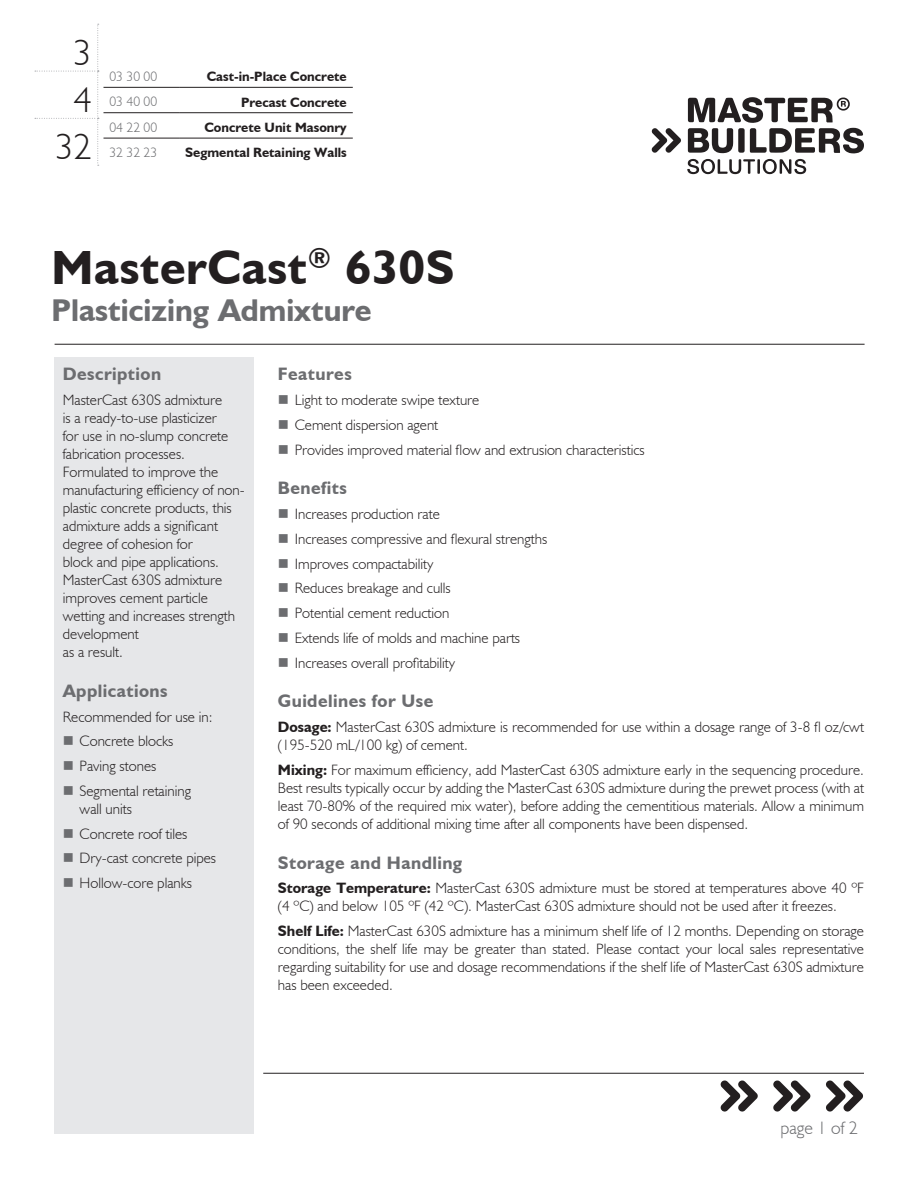
<style>
.page{position:relative;width:918px;height:1188px;background:#fff}
.page>*{position:absolute;margin:0;border:0;box-sizing:border-box;transform-origin:0 0}
.Product_Name{font:700 48px "Humanist 521 BT";letter-spacing:.015em;color:#231f20}
.Large_Numbers_-_Left{font:300 36px "Humanist 521 BT";color:#231f20}
.Gray_Descriptor_Subh{font:700 31.5px "Humanist 521 BT";color:#6c6d70}
.Section_Header{font:700 18px "Humanist 521 BT";letter-spacing:.025em;color:#6c6d70}
.Page_x_of_x{font:300 18px "Humanist 521 BT";color:#6c6d70}
.Body_with_BOLD_INTRO{font:300 15px/18px "Humanist 521 BT";color:#231f20}
.Pg__1_Left_Column_Bo{font:300 15px/18px "Humanist 521 BT";color:#231f20}
.Body{font:300 15px "Humanist 521 BT";color:#231f20}
.Bold_Description_-_R{font:700 13.5px "Humanist 521 BT";color:#231f20}
.Middle_Numbers_-_Gra{font:300 13.5px "Humanist 521 BT";color:#6c6d70}
.s1{font-weight:700}
</style>
<div class="page">
<hr style="left:55px;top:344px;width:810px;height:1px;background:#231f20">
<div style="left:54px;top:358px;width:200px;height:776px;background:#e6e7e9"></div>
<svg style="left:35px;top:24px;width:64px;height:142px"></svg>
<hr style="left:104px;top:87px;width:75px;height:1px;background:#231f20">
<hr style="left:179px;top:87px;width:174px;height:1px;background:#231f20">
<hr style="left:104px;top:112px;width:75px;height:1px;background:#231f20">
<hr style="left:179px;top:112px;width:174px;height:1px;background:#231f20">
<hr style="left:104px;top:138px;width:75px;height:1px;background:#231f20">
<hr style="left:179px;top:138px;width:174px;height:1px;background:#231f20">
<svg style="left:687px;top:159px;width:119px;height:15px"></svg>
<svg style="left:652px;top:128px;width:29px;height:25px"></svg>
<svg style="left:688px;top:97px;width:176px;height:56px"></svg>
<hr style="left:263px;top:1073px;width:601px;height:1px;background:#231f20">
<svg style="left:721px;top:1081px;width:37px;height:31px"></svg>
<svg style="left:773px;top:1081px;width:37px;height:31px"></svg>
<svg style="left:826px;top:1081px;width:37px;height:31px"></svg>
<p class="Large_Numbers_-_Left" style="left:74px;top:30px;width:20px">3</p>
<p class="Large_Numbers_-_Left" style="left:74px;top:78px;width:20px">4</p>
<p class="Large_Numbers_-_Left" style="left:55px;top:125px;width:38px">32</p>
<p class="Middle_Numbers_-_Gra" style="left:110px;top:68px;width:49px">03 30 00</p>
<p class="Bold_Description_-_R" style="left:207px;top:68px;width:142px">Cast-in-Place Concrete</p>
<p class="Middle_Numbers_-_Gra" style="left:110px;top:94px;width:49px">03 40 00</p>
<p class="Bold_Description_-_R" style="left:241px;top:94px;width:107px">Precast Concrete</p>
<p class="Middle_Numbers_-_Gra" style="left:110px;top:119px;width:49px">04 22 00</p>
<p class="Bold_Description_-_R" style="left:204px;top:119px;width:144px">Concrete Unit Masonry</p>
<p class="Middle_Numbers_-_Gra" style="left:110px;top:144px;width:49px">32 32 23</p>
<p class="Bold_Description_-_R" style="left:185px;top:144px;width:163px">Segmental Retaining Walls</p>
<p class="Product_Name" style="left:52px;top:237px;width:404px">MasterCast<sup>®</sup> 630S</p>
<p class="Gray_Descriptor_Subh" style="left:52px;top:291px;width:322px">Plasticizing Admixture</p>
<p class="Section_Header" style="left:63px;top:363px;width:100px">Description</p>
<p class="Pg__1_Left_Column_Bo" style="left:63px;top:391px;width:183px">MasterCast 630S admixture<br>is a ready-to-use plasticizer<br>for use in no-slump concrete fabrication processes.<br>Formulated to improve the manufacturing efficiency of non&shy;plastic concrete products, this admixture adds a significant degree of cohesion for<br>block and pipe applications.<br>MasterCast 630S admixture improves cement particle wetting and increases strength development<br>as a result.</p>
<p class="Section_Header" style="left:63px;top:680px;width:106px">Applications</p>
<p class="Body" style="left:63px;top:707px;width:151px">Recommended for use in:</p>
<p class="Pg__1_Left_Column_Bo" style="left:80px;top:732px;width:95px">Concrete blocks</p>
<p class="Pg__1_Left_Column_Bo" style="left:80px;top:757px;width:78px">Paving stones</p>
<p class="Pg__1_Left_Column_Bo" style="left:80px;top:782px;width:113px">Segmental retaining wall units</p>
<p class="Pg__1_Left_Column_Bo" style="left:80px;top:824px;width:109px">Concrete roof tiles</p>
<p class="Pg__1_Left_Column_Bo" style="left:80px;top:849px;width:138px">Dry-cast concrete pipes</p>
<p class="Pg__1_Left_Column_Bo" style="left:80px;top:874px;width:114px">Hollow-core planks</p>
<p class="Section_Header" style="left:278px;top:363px;width:75px">Features</p>
<p class="Pg__1_Left_Column_Bo" style="left:295px;top:391px;width:186px">Light to moderate swipe texture</p>
<p class="Pg__1_Left_Column_Bo" style="left:295px;top:416px;width:145px">Cement dispersion agent</p>
<p class="Pg__1_Left_Column_Bo" style="left:295px;top:440px;width:351px">Provides improved material flow and extrusion characteristics</p>
<p class="Section_Header" style="left:278px;top:477px;width:70px">Benefits</p>
<p class="Pg__1_Left_Column_Bo" style="left:295px;top:505px;width:147px">Increases production rate</p>
<p class="Pg__1_Left_Column_Bo" style="left:295px;top:530px;width:254px">Increases compressive and flexural strengths</p>
<p class="Pg__1_Left_Column_Bo" style="left:295px;top:554px;width:140px">Improves compactability</p>
<p class="Pg__1_Left_Column_Bo" style="left:295px;top:579px;width:158px">Reduces breakage and culls</p>
<p class="Pg__1_Left_Column_Bo" style="left:295px;top:604px;width:156px">Potential cement reduction</p>
<p class="Pg__1_Left_Column_Bo" style="left:295px;top:629px;width:227px">Extends life of molds and machine parts</p>
<p class="Pg__1_Left_Column_Bo" style="left:295px;top:653px;width:162px">Increases overall profitability</p>
<p class="Section_Header" style="left:278px;top:690px;width:157px">Guidelines for Use</p>
<p class="Body_with_BOLD_INTRO" style="left:278px;top:718px;width:588px"><span class="s1">Dosage:</span> MasterCast 630S admixture is recommended for use within a dosage range of 3-8 fl oz/cwt (195-520 mL/100 kg) of cement.</p>
<p class="Body_with_BOLD_INTRO" style="left:278px;top:761px;width:588px;text-align:justify"><span class="s1">Mixing:</span> For maximum efficiency, add MasterCast 630S admixture early in the sequencing procedure.<br>Best results typically occur by adding the MasterCast 630S admixture during the prewet process (with at least 70-80% of the required mix water), before adding the cementitious materials. Allow a minimum of 90 seconds of additional mixing time after all components have been dispensed.</p>
<p class="Section_Header" style="left:278px;top:851px;width:186px">Storage and Handling</p>
<p class="Body_with_BOLD_INTRO" style="left:278px;top:879px;width:588px"><span class="s1">Storage Temperature:</span> MasterCast 630S admixture must be stored at temperatures above 40 ºF (4 ºC) and below 105 ºF (42 ºC). MasterCast 630S admixture should not be used after it freezes.</p>
<p class="Body_with_BOLD_INTRO" style="left:278px;top:922px;width:588px;text-align:justify"><span class="s1">Shelf Life:</span> MasterCast 630S admixture has a minimum shelf life of 12 months. Depending on storage conditions, the shelf life may be greater than stated. Please contact your local sales representative regarding suitability for use and dosage recommendations if the shelf life of MasterCast 630S admixture has been exceeded.</p>
<p class="Page_x_of_x" style="left:781px;top:1117px;width:79px">page 1 of 2</p>
</div>
